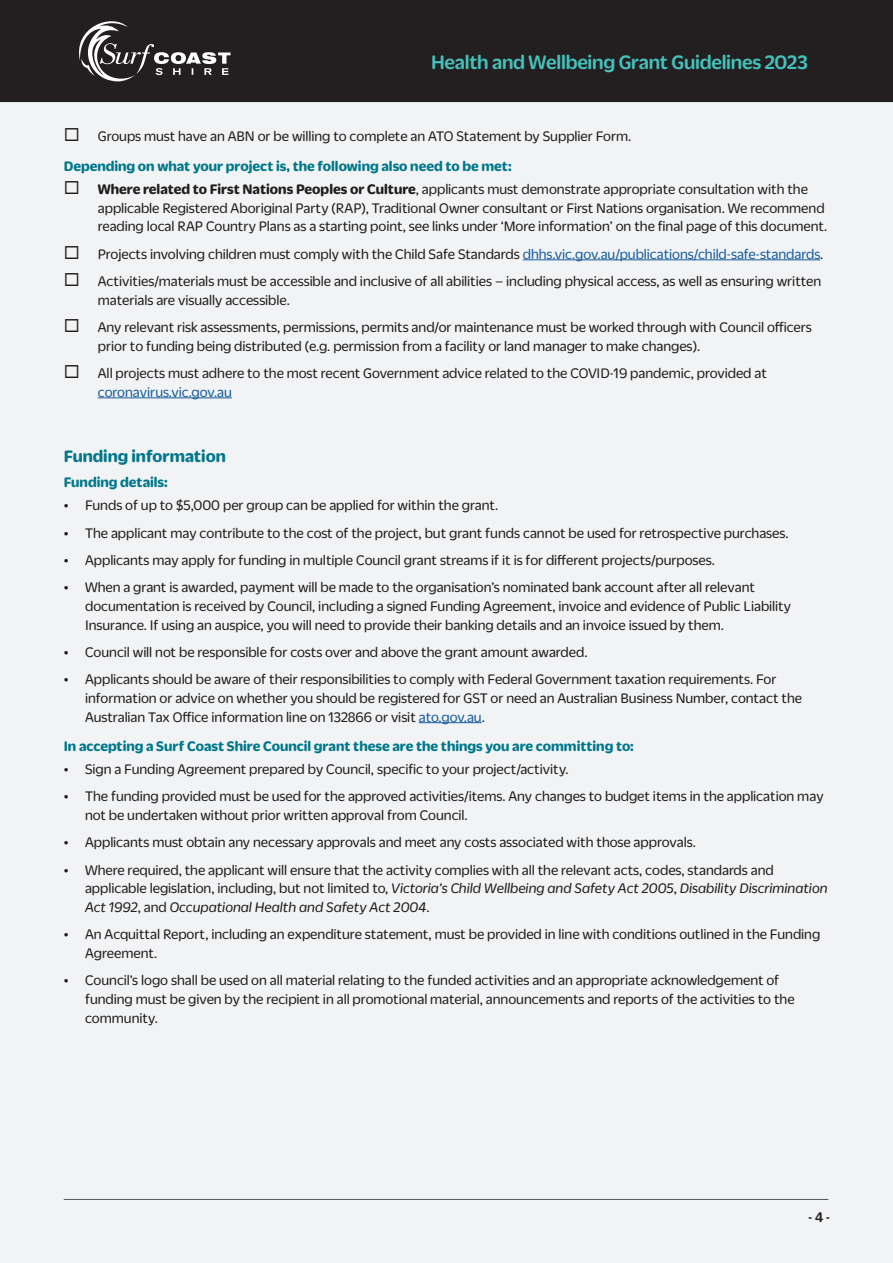
<style>
.page{position:relative;width:893px;height:1263px;background:#fff}
.page>*{position:absolute;margin:0;border:0;box-sizing:border-box;transform-origin:0 0}
.t1{font:500 21px "Duplicate Soft";letter-spacing:-.01em;color:#45c0ba}
.t2{font:700 18px "Duplicate Soft";color:#03788b}
.t3{font:15px/18.8px "Duplicate Soft";color:#211d1e}
.t4{font:700 15px "Duplicate Soft";color:#00788b}
.t5{font:500 15px "Duplicate Soft";color:#231f20}
.s1{font-weight:700;color:#00788b}
.s2{font-weight:700}
.s3{color:#175d9e}
.s4{font-style:italic}
</style>
<div class="page">
<div style="left:0;top:102px;width:893px;height:1161px;background:#f2f3f4"></div>
<hr style="left:64px;top:1199px;width:764px;height:1px;background:#54565a">
<div style="left:0;top:0;width:893px;height:102px;background:#231f20"></div>
<svg style="left:79px;top:21px;width:152px;height:60px;background:#4a4647"></svg>
<hr style="left:523px;top:259px;width:297px;height:1px;background:#175d9e">
<hr style="left:98px;top:397px;width:134px;height:1px;background:#175d9e">
<hr style="left:419px;top:722px;width:63px;height:1px;background:#175d9e">
<svg style="left:80px;top:141px;width:18px;height:1px"></svg>
<svg style="left:80px;top:194px;width:18px;height:1px"></svg>
<svg style="left:80px;top:259px;width:18px;height:1px"></svg>
<svg style="left:80px;top:286px;width:18px;height:1px"></svg>
<svg style="left:80px;top:332px;width:18px;height:1px"></svg>
<svg style="left:80px;top:378px;width:18px;height:1px"></svg>
<h1 class="t1" style="left:431px;top:47px;width:378px">Health and Wellbeing Grant Guidelines 2023</h1>
<p class="t3" style="left:64px;top:121px;width:569px;line-height:29.5px">◻ Groups must have an ABN or be willing to complete an ATO Statement by Supplier Form.<br><span class="s1">Depending on what your project is, the following also need to be met:</span></p>
<p class="t3" style="left:98px;top:178px;width:731px;text-indent:-34px">◻ <span class="s2">Where related to First Nations Peoples or Culture</span>, applicants must demonstrate appropriate consultation with the applicable Registered Aboriginal Party (RAP), Traditional Owner consultant or First Nations organisation. We recommend reading local RAP Country Plans as a starting point, see links under ‘More information’ on the final page of this document.</p>
<p class="t3" style="left:64px;top:243px;width:761px">◻ Projects involving children must comply with the Child Safe Standards <span class="s3">dhhs.vic.gov.au/publications/child-safe-standards</span>.</p>
<p class="t3" style="left:98px;top:270px;width:725px;text-indent:-34px">◻ Activities/materials must be accessible and inclusive of all abilities – including physical access, as well as ensuring written materials are visually accessible.</p>
<p class="t3" style="left:98px;top:316px;width:715px;text-indent:-34px">◻ Any relevant risk assessments, permissions, permits and/or maintenance must be worked through with Council officers prior to funding being distributed (e.g. permission from a facility or land manager to make changes).</p>
<p class="t3" style="left:98px;top:362px;width:671px;text-indent:-34px">◻ All projects must adhere to the most recent Government advice related to the COVID-19 pandemic, provided at <span class="s3">coronavirus.vic.gov.au</span></p>
<p class="t2" style="left:64px;top:443px;width:164px">Funding information</p>
<p class="t4" style="left:64px;top:471px;width:106px">Funding details:</p>
<p class="t3" style="left:64px;top:495px;width:436px">• Funds of up to $5,000 per group can be applied for within the grant.</p>
<p class="t3" style="left:64px;top:522px;width:726px">• The applicant may contribute to the cost of the project, but grant funds cannot be used for retrospective purchases.</p>
<p class="t3" style="left:64px;top:549px;width:653px">• Applicants may apply for funding in multiple Council grant streams if it is for different projects/purposes.</p>
<p class="t3" style="left:85px;top:577px;width:708px;text-indent:-21px">• When a grant is awarded, payment will be made to the organisation’s nominated bank account after all relevant documentation is received by Council, including a signed Funding Agreement, invoice and evidence of Public Liability<br>Insurance. If using an auspice, you will need to provide their banking details and an invoice issued by them.</p>
<p class="t3" style="left:64px;top:641px;width:525px">• Council will not be responsible for costs over and above the grant amount awarded.</p>
<p class="t3" style="left:85px;top:669px;width:718px;text-indent:-21px">• Applicants should be aware of their responsibilities to comply with Federal Government taxation requirements. For information or advice on whether you should be registered for GST or need an Australian Business Number, contact the<br>Australian Tax Office information line on 132866 or visit <span class="s3">ato.gov.au</span>.</p>
<p class="t4" style="left:64px;top:735px;width:571px">In accepting a Surf Coast Shire Council grant these are the things you are committing to:</p>
<p class="t3" style="left:64px;top:759px;width:506px">• Sign a Funding Agreement prepared by Council, specific to your project/activity.</p>
<p class="t3" style="left:85px;top:786px;width:740px;text-indent:-21px">• The funding provided must be used for the approved activities/items. Any changes to budget items in the application may not be undertaken without prior written approval from Council.</p>
<p class="t3" style="left:64px;top:832px;width:634px">• Applicants must obtain any necessary approvals and meet any costs associated with those approvals.</p>
<p class="t3" style="left:85px;top:859px;width:744px;text-indent:-21px">• Where required, the applicant will ensure that the activity complies with all the relevant acts, codes, standards and applicable legislation, including, but not limited to, <span class="s4">Victoria’s Child Wellbeing and Safety Act 2005</span>, <span class="s4">Disability Discrimination<br>Act 1992</span>, and <span class="s4">Occupational Health and Safety Act 2004</span>.</p>
<p class="t3" style="left:85px;top:924px;width:737px;text-indent:-21px">• An Acquittal Report, including an expenditure statement, must be provided in line with conditions outlined in the Funding<br>Agreement.</p>
<p class="t3" style="left:85px;top:970px;width:711px;text-indent:-21px">• Council’s logo shall be used on all material relating to the funded activities and an appropriate acknowledgement of funding must be given by the recipient in all promotional material, announcements and reports of the activities to the community.</p>
<p class="t5" style="left:808px;top:1207px;width:23px">- 4 -</p>
</div>
